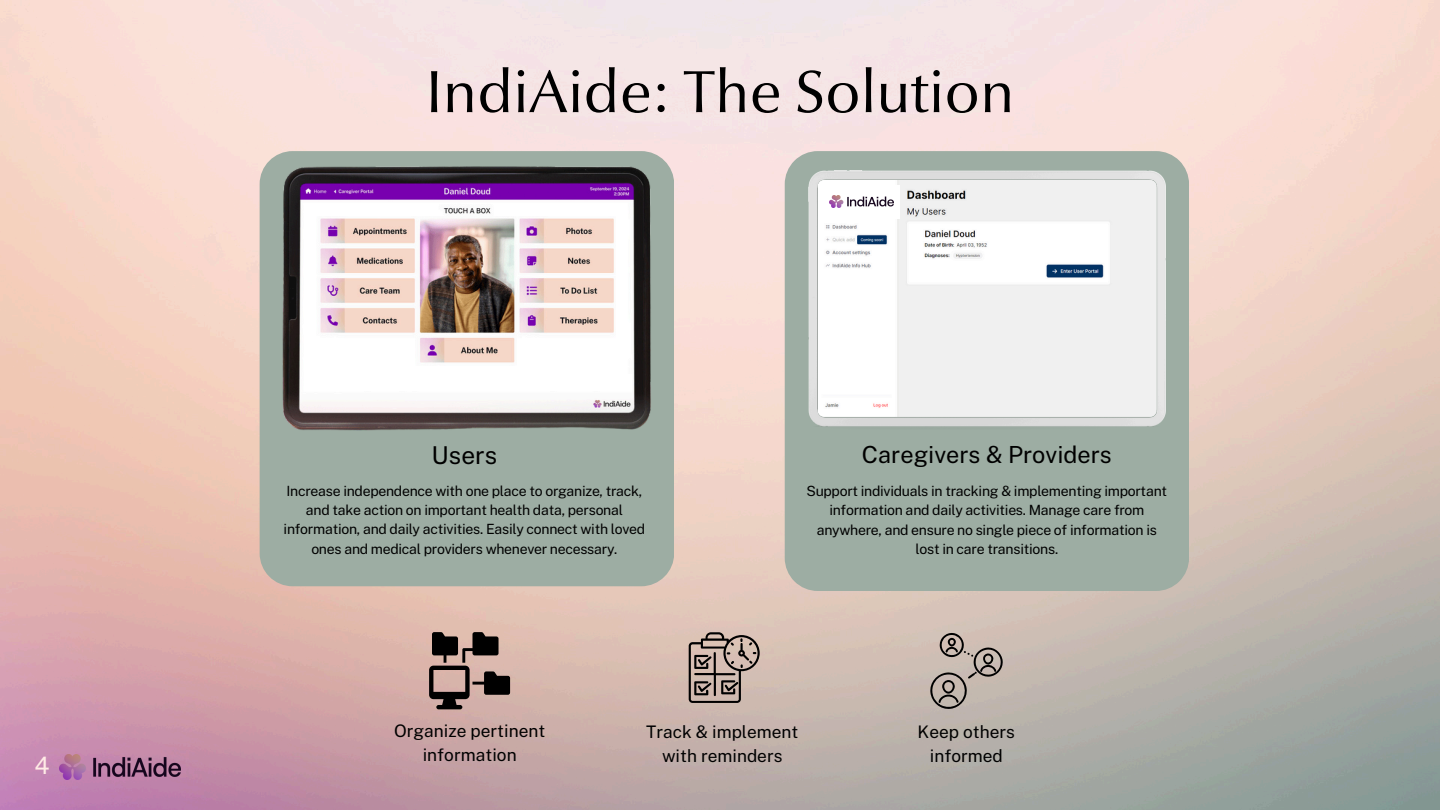
<style>
.page{position:relative;width:1440px;height:810px;background:#fff}
.page>*{position:absolute;margin:0;border:0;box-sizing:border-box;transform-origin:0 0}
.t1{font:60.1px "Optima Nova LT Pro";color:#000}
.t2{font:24.6px "Public Sans";color:#000}
.t3{font:24px "Public Sans";color:#ffebe6}
.t4{font:23.5px "Public Sans";color:#000}
.t5{font:17.3px/24.1px "Public Sans";color:#000;text-align:center}
.t6{font:14.1px/19.5px "Public Sans";letter-spacing:-.02em;color:#000;text-align:center}
</style>
<div class="page">
<img style="left:0;top:0;width:1440px;height:810px">
<div style="left:785px;top:151px;width:404px;height:440px;background:#9dada3"></div>
<img style="left:837px;top:171px;width:329px;height:258px">
<div style="left:260px;top:151px;width:414px;height:435px;background:#9dada3;border-radius:33px"></div>
<img style="left:97px;top:167px;width:740px;height:347px">
<svg style="left:689px;top:632px;width:71px;height:71px;background:#9b8a82"></svg>
<svg style="left:429px;top:632px;width:81px;height:77px;background:#806b65"></svg>
<svg style="left:929px;top:632px;width:74px;height:78px;background:#aca098"></svg>
<div style="left:823px;top:185px;width:76px;height:33px;background:#fff"></div>
<img style="left:829px;top:195px;width:64px;height:13px">
<img style="left:59px;top:755px;width:122px;height:24px">
<p class="t3" style="left:34px;top:751px;width:17px">4</p>
<p class="t1" style="left:426px;top:67px;width:590px">IndiAide: The Solution</p>
<p class="t2" style="left:432px;top:440px;width:67px">Users</p>
<p class="t4" style="left:862px;top:441px;width:252px">Caregivers &amp; Providers</p>
<h2 class="t6" style="left:284px;top:482px;width:363px;line-height:19.1px">Increase independence with one place to organize, track, and take action on important health data, personal information, and daily activities. Easily connect with loved ones and medical providers whenever necessary.</h2>
<p class="t6" style="left:807px;top:481px;width:362px">Support individuals in tracking &amp; implementing important information and daily activities. Manage care from anywhere, and ensure no single piece of information is lost in care transitions.</p>
<p class="t5" style="left:394px;top:718px;width:153px">Organize pertinent information</p>
<h2 class="t5" style="left:918px;top:720px;width:99px">Keep others informed</h2>
<p class="t5" style="left:646px;top:720px;width:154px">Track &amp; implement with reminders</p>
</div>
